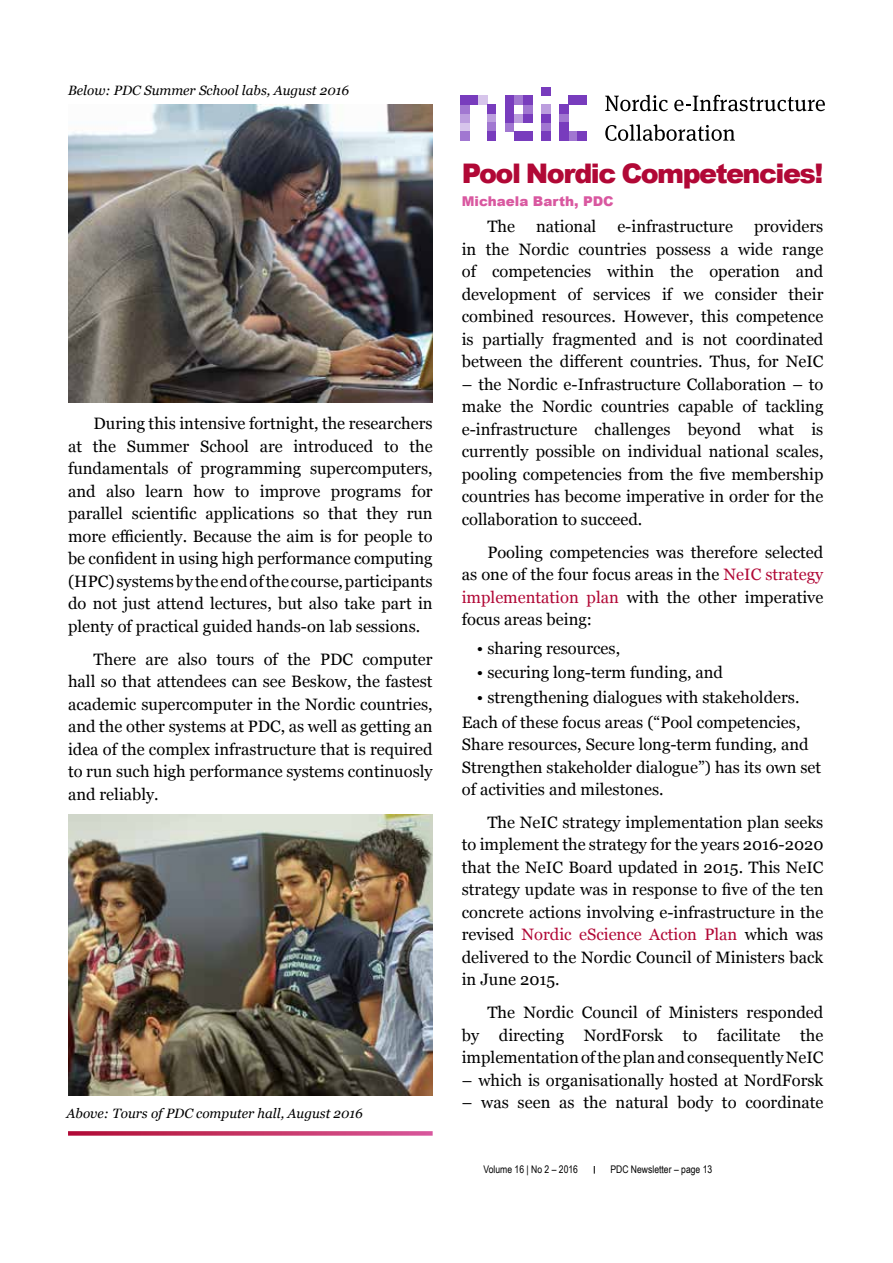
<style>
.page{position:relative;width:893px;height:1263px;background:#fff}
.page>*{position:absolute;margin:0;border:0;box-sizing:border-box;transform-origin:0 0}
.t1{font:900 27px "Arial";letter-spacing:-.055em;color:#b10836}
.t2{font:16.5px/22.5px "Georgia";color:#000;text-align:justify}
.t3{font:italic 13.5px "Georgia";color:#000}
.t4{font:900 13.5px "Arial";color:#d958a0}
.t5{font:10.5px "Arial Narrow";color:#000}
.s1{color:#b10836}
</style>
<div class="page">
<img style="left:68px;top:105px;width:365px;height:297px">
<img style="left:68px;top:815px;width:365px;height:281px">
<div style="left:469px;top:96px;width:9px;height:9px;background:#783cbd"></div>
<div style="left:478px;top:96px;width:9px;height:9px;background:#d7c5eb"></div>
<div style="left:460px;top:123px;width:9px;height:9px;background:#d7c5eb"></div>
<div style="left:460px;top:114px;width:9px;height:9px;background:#bc9ede"></div>
<div style="left:487px;top:114px;width:9px;height:9px;background:#bc9ede"></div>
<div style="left:514px;top:114px;width:9px;height:9px;background:#bc9ede"></div>
<div style="left:541px;top:105px;width:9px;height:9px;background:#bc9ede"></div>
<div style="left:514px;top:96px;width:9px;height:9px;background:#a177d1"></div>
<div style="left:523px;top:105px;width:9px;height:9px;background:#a177d1"></div>
<div style="left:460px;top:105px;width:9px;height:9px;background:#a177d1"></div>
<div style="left:487px;top:123px;width:9px;height:9px;background:#a177d1"></div>
<div style="left:505px;top:123px;width:9px;height:9px;background:#a177d1"></div>
<div style="left:541px;top:123px;width:9px;height:9px;background:#a177d1"></div>
<div style="left:460px;top:132px;width:9px;height:9px;background:#a177d1"></div>
<div style="left:559px;top:114px;width:9px;height:9px;background:#a177d1"></div>
<div style="left:568px;top:132px;width:9px;height:9px;background:#a177d1"></div>
<div style="left:460px;top:96px;width:9px;height:9px;background:#783cbd"></div>
<div style="left:505px;top:96px;width:9px;height:9px;background:#783cbd"></div>
<div style="left:523px;top:96px;width:9px;height:9px;background:#783cbd"></div>
<div style="left:487px;top:105px;width:9px;height:9px;background:#783cbd"></div>
<div style="left:505px;top:105px;width:9px;height:9px;background:#783cbd"></div>
<div style="left:505px;top:114px;width:9px;height:9px;background:#783cbd"></div>
<div style="left:523px;top:114px;width:9px;height:9px;background:#783cbd"></div>
<div style="left:541px;top:87px;width:9px;height:9px;background:#783cbd"></div>
<div style="left:541px;top:114px;width:9px;height:9px;background:#783cbd"></div>
<div style="left:541px;top:132px;width:9px;height:9px;background:#783cbd"></div>
<div style="left:487px;top:132px;width:9px;height:9px;background:#783cbd"></div>
<div style="left:514px;top:132px;width:9px;height:9px;background:#783cbd"></div>
<div style="left:523px;top:132px;width:9px;height:9px;background:#783cbd"></div>
<div style="left:568px;top:96px;width:9px;height:9px;background:#783cbd"></div>
<div style="left:577px;top:96px;width:9px;height:9px;background:#783cbd"></div>
<div style="left:559px;top:105px;width:9px;height:9px;background:#783cbd"></div>
<div style="left:559px;top:123px;width:9px;height:9px;background:#783cbd"></div>
<div style="left:559px;top:132px;width:9px;height:9px;background:#783cbd"></div>
<div style="left:577px;top:132px;width:9px;height:9px;background:#783cbd"></div>
<svg style="left:605px;top:95px;width:63px;height:16px"></svg>
<svg style="left:674px;top:95px;width:151px;height:16px"></svg>
<svg style="left:605px;top:124px;width:130px;height:17px"></svg>
<svg style="left:68px;top:1131px;width:365px;height:5px"></svg>
<p class="t3" style="left:68px;top:81px;width:283px">Below: PDC Summer School labs, August 2016</p>
<p class="t2" style="left:68px;top:412px;width:366px;text-indent:26px">During this intensive fortnight, the researchers at the Summer School are introduced to the fundamentals of programming supercomputers, and also learn how to improve programs for parallel scientific applications so that they run more efficiently. Because the aim is for people to be confident in using high performance computing (HPC) systems by the end of the course, participants do not just attend lectures, but also take part in plenty of practical guided hands-on lab sessions.</p>
<p class="t2" style="left:68px;top:647px;width:366px;text-indent:26px">There are also tours of the PDC computer hall so that attendees can see Beskow, the fastest academic supercomputer in the Nordic countries, and the other systems at PDC, as well as getting an idea of the complex infrastructure that is required to run such high performance systems continuosly and reliably.</p>
<p class="t3" style="left:67px;top:1103px;width:298px">Above: Tours of PDC computer hall, August 2016</p>
<h1 class="t1" style="left:462px;top:154px;width:363px">Pool Nordic Competencies!</h1>
<p class="t4" style="left:462px;top:191px;width:153px">Michaela Barth, PDC</p>
<p class="t2" style="left:487px;top:215px;width:29px">The</p>
<p class="t2" style="left:536px;top:215px;width:62px">national</p>
<p class="t2" style="left:617px;top:215px;width:117px">e-infrastructure</p>
<p class="t2" style="left:462px;top:215px;width:363px;text-indent:292px">providers in the Nordic countries possess a wide range of competencies within the operation and development of services if we consider their combined resources. However, this competence is partially fragmented and is not coordinated between the different countries. Thus, for NeIC</p>
<p class="t2" style="left:462px;top:372px;width:363px">– the Nordic e-Infrastructure Collaboration – to make the Nordic countries capable of tackling e-infrastructure challenges beyond what is currently possible on individual national scales, pooling competencies from the five membership countries has become imperative in order for the collaboration to succeed.</p>
<p class="t2" style="left:462px;top:540px;width:363px;text-indent:26px">Pooling competencies was therefore selected as one of the four focus areas in the <span class="s1">NeIC strategy implementation plan</span> with the other imperative focus areas being:</p>
<p class="t2" style="left:477px;top:636px;width:145px">• sharing resources,</p>
<p class="t2" style="left:477px;top:661px;width:248px">• securing long-term funding, and</p>
<p class="t2" style="left:462px;top:684px;width:340px;line-height:24.6px;text-align:right">• strengthening dialogues with stakeholders.<br>Each of these focus areas (“Pool competencies,</p>
<p class="t2" style="left:462px;top:732px;width:361px;text-align:left">Share resources, Secure long-term funding, and<br>Strengthen stakeholder dialogue”) has its own set of activities and milestones.</p>
<p class="t2" style="left:462px;top:810px;width:363px;text-indent:26px">The NeIC strategy implementation plan seeks to implement the strategy for the years 2016-2020 that the NeIC Board updated in 2015. This NeIC strategy update was in response to five of the ten concrete actions involving e-infrastructure in the revised <span class="s1">Nordic eScience Action Plan</span> which was delivered to the Nordic Council of Ministers back in June 2015.</p>
<p class="t2" style="left:462px;top:1000px;width:363px;text-indent:26px">The Nordic Council of Ministers responded by directing NordForsk to facilitate the implementation of the plan and consequently NeIC</p>
<p class="t2" style="left:462px;top:1068px;width:363px">– which is organisationally hosted at NordForsk</p>
<p class="t2" style="left:462px;top:1090px;width:363px">– was seen as the natural body to coordinate</p>
<p class="t5" style="left:483px;top:1161px;width:96px">Volume 16 | No 2 – 2016</p>
<p class="t5" style="left:610px;top:1161px;width:103px">PDC Newsletter – page 13</p>
</div>
